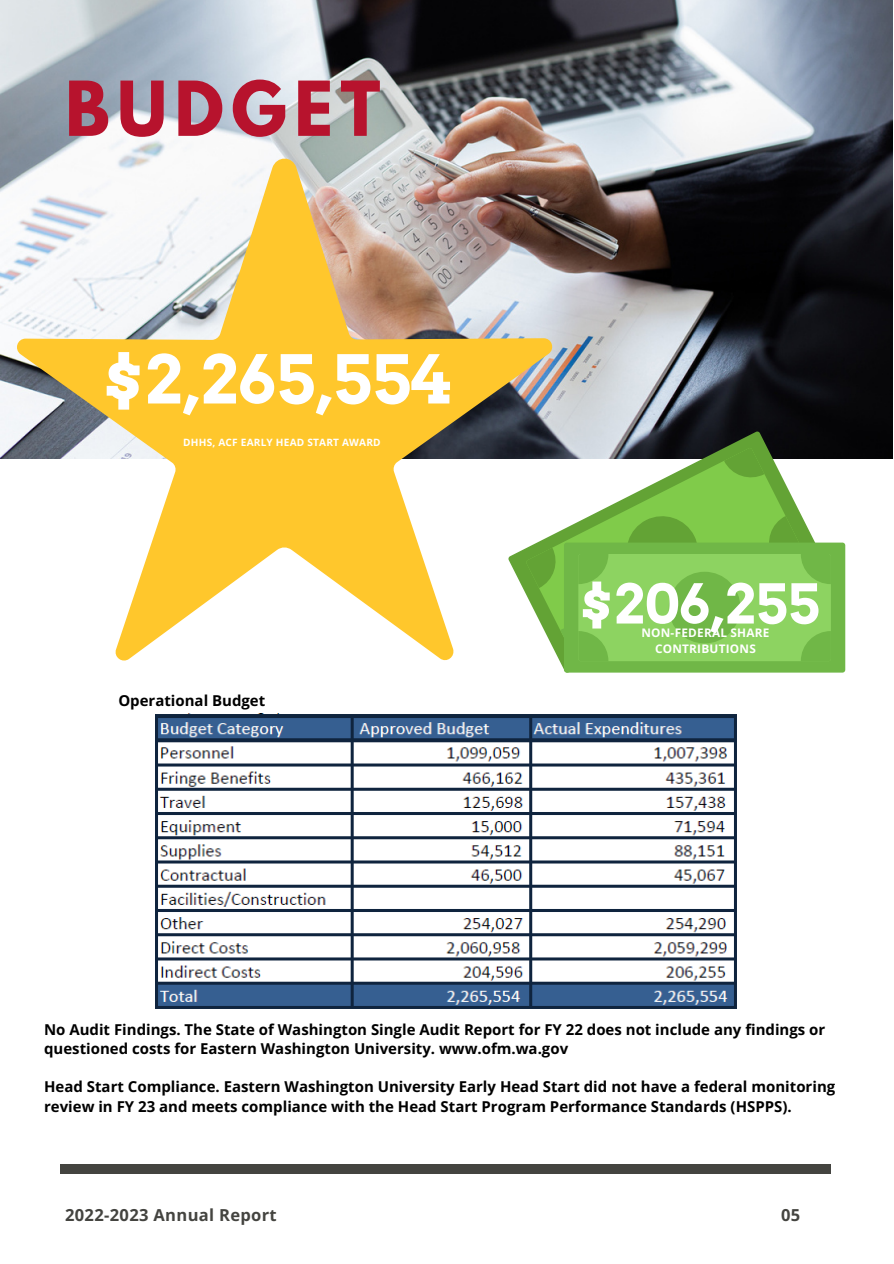
<style>
.page{position:relative;width:894px;height:1264px;background:#fff}
.page>*{position:absolute;margin:0;border:0;box-sizing:border-box;transform-origin:0 0}
.t1{font:700 67.05px "League Spartan";letter-spacing:.11em;color:#b7132d}
.t2{font:700 66.6px "Arvo";color:#fff}
.t3{font:700 54.45px "Arvo";color:#fff}
.t4{font:700 16.5px "Open Sans";letter-spacing:.02em;color:#444440}
.t5{font:700 15px/19.2px "Open Sans";color:#000}
.t6{font:700 11.85px/16.6px "Open Sans";letter-spacing:.02em;color:#fff;text-align:center}
.t7{font:700 10.05px "Open Sans";letter-spacing:.02em;color:#fff}
</style>
<div class="page">
<img style="left:0;top:0;width:892px;height:458px">
<div style="left:60px;top:1163px;width:770px;height:9px;background:#444440"></div>
<svg style="left:14px;top:155px;width:541px;height:506px"></svg>
<svg style="left:508px;top:431px;width:308px;height:242px"></svg>
<svg style="left:525px;top:448px;width:273px;height:208px"></svg>
<svg style="left:621px;top:511px;width:82px;height:31px;background:#71b63f"></svg>
<svg style="left:525px;top:547px;width:34px;height:41px"></svg>
<svg style="left:723px;top:448px;width:41px;height:33px"></svg>
<div style="left:563px;top:542px;width:282px;height:130px;background:#70b747;border-radius:3px"></div>
<div style="left:578px;top:554px;width:252px;height:107px;background:#8dd361;border-radius:2px"></div>
<div style="left:668px;top:571px;width:72px;height:72px;background:#70b747;border-radius:50%"></div>
<svg style="left:578px;top:554px;width:30px;height:30px"></svg>
<svg style="left:560px;top:622px;width:48px;height:39px"></svg>
<svg style="left:764px;top:516px;width:66px;height:68px"></svg>
<svg style="left:801px;top:631px;width:29px;height:30px"></svg>
<img style="left:156px;top:713px;width:581px;height:296px">
<p class="t1" style="left:65px;top:75px;width:317px">BUDGET</p>
<p class="t2" style="left:103px;top:339px;width:349px">$2,265,554</p>
<h3 class="t7" style="left:183px;top:435px;width:199px">DHHS, ACF EARLY HEAD START AWARD</h3>
<h1 class="t5" style="left:118px;top:690px;width:148px">Operational Budget</h1>
<h3 class="t3" style="left:580px;top:571px;width:241px">$206,255</h3>
<h3 class="t6" style="left:641px;top:624px;width:129px">NON-FEDERAL SHARE<br>CONTRIBUTIONS</h3>
<p class="t5" style="left:44px;top:1019px;width:782px">No Audit Findings. The State of Washington Single Audit Report for FY 22 does not include any findings or questioned costs for Eastern Washington University. www.ofm.wa.gov</p>
<h2 class="t5" style="left:44px;top:1076px;width:792px">Head Start Compliance. Eastern Washington University Early Head Start did not have a federal monitoring review in FY 23 and meets compliance with the Head Start Program Performance Standards (HSPPS).</h2>
<h3 class="t4" style="left:65px;top:1203px;width:213px">2022-2023 Annual Report</h3>
<h4 class="t4" style="left:780px;top:1203px;width:21px">05</h4>
</div>
